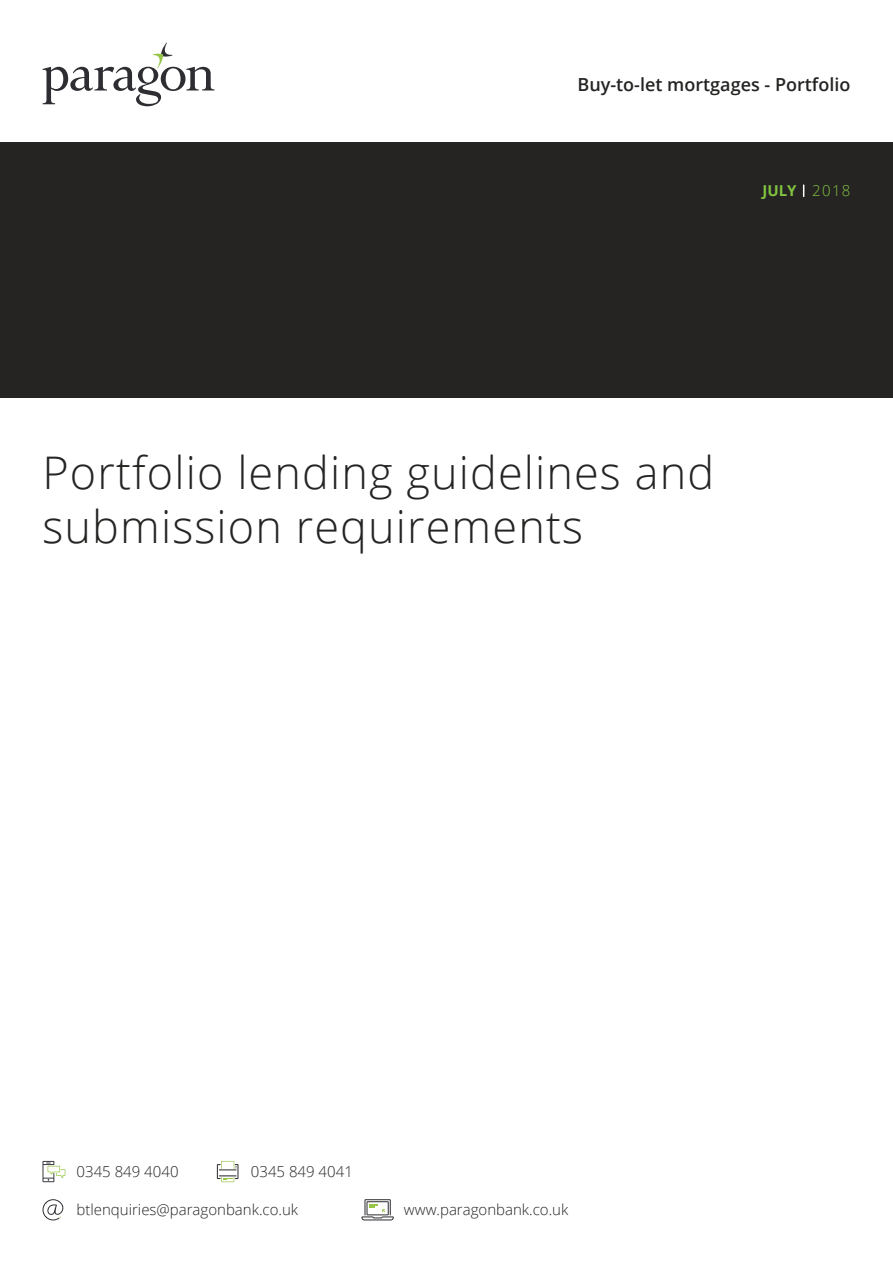
<style>
.page{position:relative;width:893px;height:1263px;background:#fff}
.page>*{position:absolute;margin:0;border:0;box-sizing:border-box;transform-origin:0 0}
._02__Main_Title{font:300 45px/54px "Open Sans";letter-spacing:.025em;color:#252423}
._01__CoverTitle{font:600 18px "Open Sans";color:#252423}
.t1{font:300 15px "Open Sans";color:#252423}
._01__Header_Date{font:700 15px "Open Sans";color:#81c340}
._01__Header_Date-2{font:300 15px "Open Sans";color:#81c340}
</style>
<div class="page">
<svg style="left:43px;top:43px;width:171px;height:63px"></svg>
<div style="left:0;top:143px;width:893px;height:255px;background:#252423"></div>
<svg style="left:43px;top:1161px;width:22px;height:21px"></svg>
<svg style="left:217px;top:1161px;width:21px;height:21px"></svg>
<svg style="left:43px;top:1199px;width:20px;height:21px"></svg>
<svg style="left:361px;top:1199px;width:33px;height:21px"></svg>
<p class="_01__CoverTitle" style="left:577px;top:73px;width:275px">Buy-to-let mortgages - Portfolio</p>
<p class="_01__Header_Date" style="left:762px;top:180px;width:36px">JULY</p>
<p class="_01__Header_Date-2" style="left:812px;top:180px;width:40px">2018</p>
<p class="_02__Main_Title" style="left:43px;top:444px;width:673px">Portfolio lending guidelines and submission requirements</p>
<p class="t1" style="left:77px;top:1161px;width:104px">0345 849 4040</p>
<p class="t1" style="left:251px;top:1161px;width:104px">0345 849 4041</p>
<p class="t1" style="left:77px;top:1199px;width:223px">btlenquiries@paragonbank.co.uk</p>
<p class="t1" style="left:404px;top:1199px;width:166px">www.paragonbank.co.uk</p>
</div>
